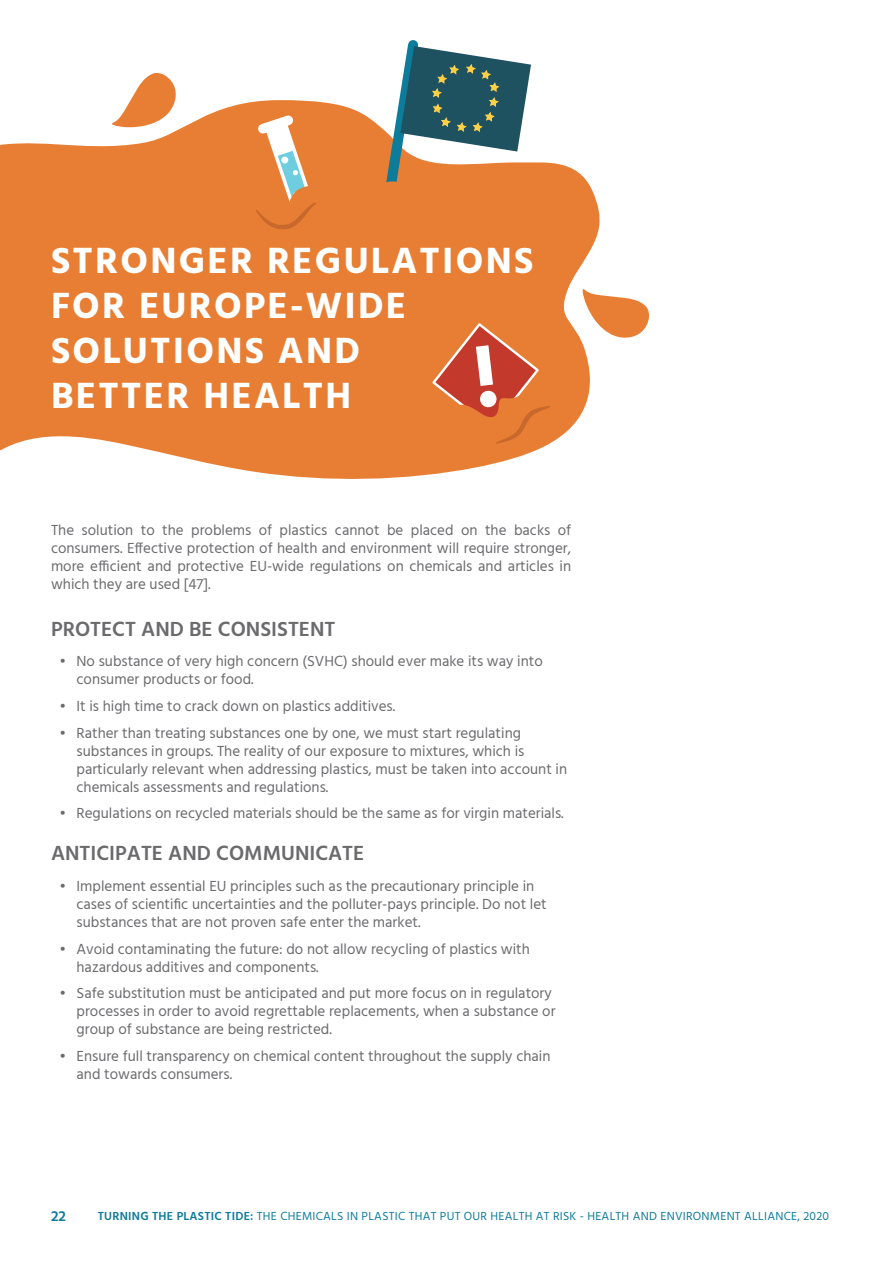
<style>
.page{position:relative;width:893px;height:1263px;background:#fff}
.page>*{position:absolute;margin:0;border:0;box-sizing:border-box;transform-origin:0 0}
.Chapter_title{font:700 37.5px/45px "Hind";letter-spacing:.06em;color:#fff}
.Subheading{font:600 21px "Hind";color:#6b6b6e}
.BODY{font:15px/18px "Hind";color:#6b6b6e}
.t1{font:600 15px "Hind";color:#0d7b9a}
.t2{font:12px "Hind";letter-spacing:.02em;color:#0d7b9a}
.s1{font-weight:600}
</style>
<div class="page">
<svg style="left:0;top:100px;width:600px;height:379px;fill:#e87e33"></svg>
<svg style="left:582px;top:289px;width:67px;height:50px"></svg>
<svg style="left:112px;top:73px;width:65px;height:55px"></svg>
<svg style="left:352px;top:40px;width:179px;height:181px"></svg>
<svg style="left:251px;top:108px;width:86px;height:142px"></svg>
<svg style="left:430px;top:321px;width:120px;height:123px"></svg>
<p class="Chapter_title" style="left:51px;top:237px;width:484px">STRONGER REGULATIONS<br>FOR EUROPE-WIDE<br>SOLUTIONS AND<br>BETTER HEALTH</p>
<p class="BODY" style="left:51px;top:522px;width:522px;text-align:justify">The solution to the problems of plastics cannot be placed on the backs of consumers. Effective protection of health and environment will require stronger, more efficient and protective EU-wide regulations on chemicals and articles in which they are used [47].</p>
<p class="Subheading" style="left:51px;top:614px;width:286px">PROTECT AND BE CONSISTENT</p>
<p class="BODY" style="left:77px;top:653px;width:468px;text-indent:-17px">• No substance of very high concern (SVHC) should ever make its way into consumer products or food.</p>
<p class="BODY" style="left:60px;top:698px;width:337px">• It is high time to crack down on plastics additives.</p>
<p class="BODY" style="left:77px;top:724px;width:492px;text-indent:-17px">• Rather than treating substances one by one, we must start regulating substances in groups. The reality of our exposure to mixtures, which is particularly relevant when addressing plastics, must be taken into account in chemicals assessments and regulations.</p>
<p class="BODY" style="left:60px;top:805px;width:506px">• Regulations on recycled materials should be the same as for virgin materials.</p>
<p class="Subheading" style="left:51px;top:838px;width:315px">ANTICIPATE AND COMMUNICATE</p>
<p class="BODY" style="left:77px;top:878px;width:472px;text-indent:-17px">• Implement essential EU principles such as the precautionary principle in cases of scientific uncertainties and the polluter-pays principle. Do not let substances that are not proven safe enter the market.</p>
<p class="BODY" style="left:77px;top:940px;width:455px;text-indent:-17px">• Avoid contaminating the future: do not allow recycling of plastics with hazardous additives and components.</p>
<p class="BODY" style="left:77px;top:985px;width:480px;text-indent:-17px">• Safe substitution must be anticipated and put more focus on in regulatory processes in order to avoid regrettable replacements, when a substance or group of substance are being restricted.</p>
<p class="BODY" style="left:77px;top:1047px;width:475px;text-indent:-17px">• Ensure full transparency on chemical content throughout the supply chain and towards consumers.</p>
<p class="t1" style="left:51px;top:1205px;width:16px">22</p>
<p class="t2" style="left:98px;top:1207px;width:733px"><span class="s1">TURNING THE PLASTIC TIDE:</span> THE CHEMICALS IN PLASTIC THAT PUT OUR HEALTH AT RISK - HEALTH AND ENVIRONMENT ALLIANCE, 2020</p>
</div>
